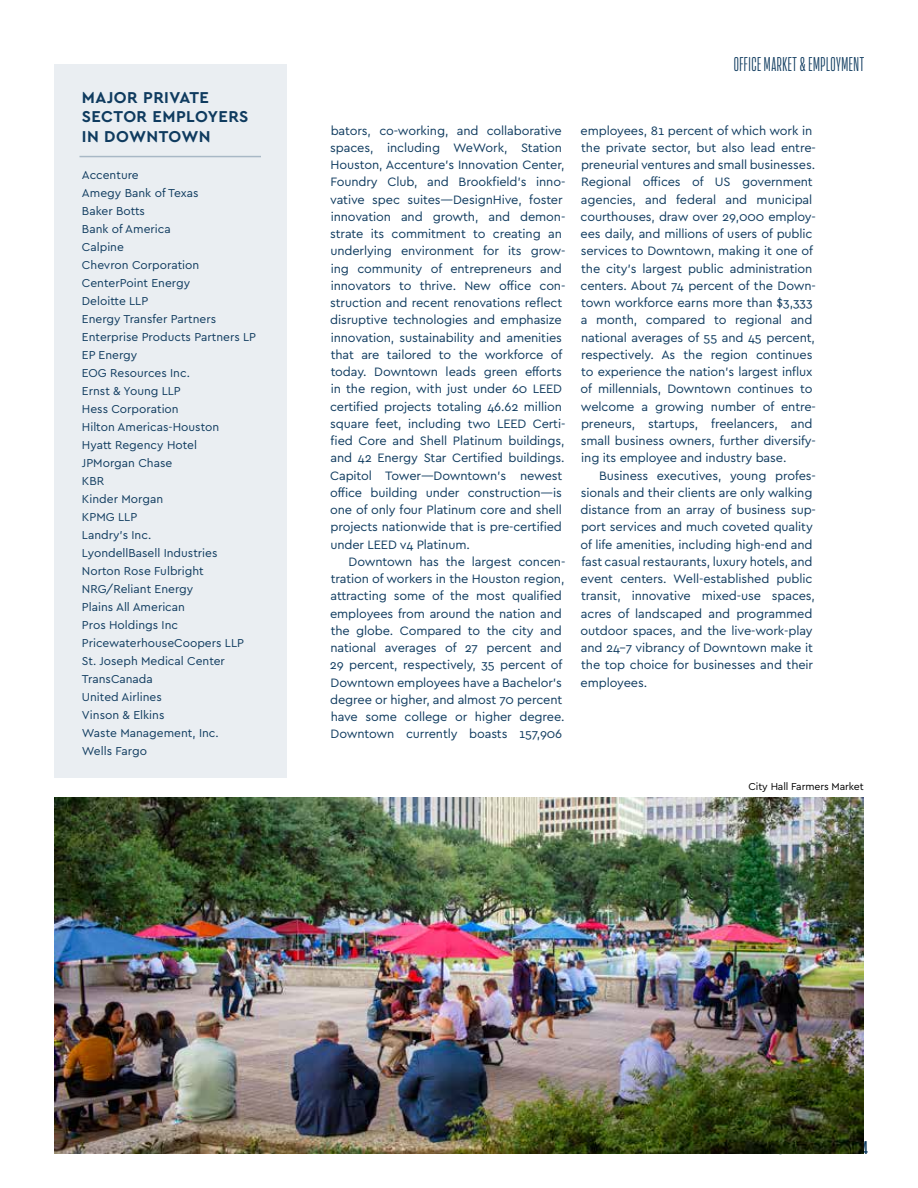
<style>
.page{position:relative;width:918px;height:1188px;background:#fff}
.page>*{position:absolute;margin:0;border:0;box-sizing:border-box;transform-origin:0 0}
.t1{font:19.5px "Action Cond Regular Grade 1";letter-spacing:.03em;color:#0f3b5f}
.t2{font:18px "Action Cond Bold Grade 1";color:#0f3b5f}
.t3{font:700 16.5px/19.5px "Cera";letter-spacing:.025em;color:#0f3b5f}
.t4{font:12.75px/17.2px "Cera";letter-spacing:-.01em;color:#0f3b5f}
.t5{font:12px/18px "Cera";color:#0f3b5f}
.t6{font:10.5px "Cera";letter-spacing:-.01em;color:#000}
</style>
<div class="page">
<img style="left:54px;top:797px;width:810px;height:357px">
<div style="left:54px;top:64px;width:232px;height:714px;background:#eaeef2"></div>
<hr style="left:80px;top:156px;width:181px;height:1px;background:#0f3b5f">
<p class="t3" style="left:82px;top:87px;width:168px">MAJOR PRIVATE<br>SECTOR EMPLOYERS<br>IN DOWNTOWN</p>
<p class="t5" style="left:82px;top:166px;width:176px">Accenture<br>Amegy Bank of Texas<br>Baker Botts<br>Bank of America<br>Calpine<br>Chevron Corporation<br>CenterPoint Energy<br>Deloitte LLP<br>Energy Transfer Partners<br>Enterprise Products Partners LP<br>EP Energy<br>EOG Resources Inc.<br>Ernst &amp; Young LLP<br>Hess Corporation<br>Hilton Americas-Houston<br>Hyatt Regency Hotel<br>JPMorgan Chase<br>KBR<br>Kinder Morgan<br>KPMG LLP<br>Landry’s Inc.<br>LyondellBasell Industries<br>Norton Rose Fulbright<br>NRG/Reliant Energy<br>Plains All American<br>Pros Holdings Inc<br>PricewaterhouseCoopers LLP<br>St. Joseph Medical Center<br>TransCanada<br>United Airlines<br>Vinson &amp; Elkins<br>Waste Management, Inc.<br>Wells Fargo</p>
<h1 class="t1" style="left:734px;top:54px;width:132px">OFFICE MARKET &amp; EMPLOYMENT</h1>
<p class="t4" style="left:330px;top:121px;width:237px">bators, co-working, and collaborative spaces, including WeWork, Station Houston, Accenture’s Innovation Center, Foundry Club, and Brookfield’s inno&shy;vative spec suites—DesignHive, foster innovation and growth, and demon&shy;strate its commitment to creating an underlying environment for its grow&shy;ing community of entrepreneurs and innovators to thrive. New office con&shy;struction and recent renovations reflect disruptive technologies and emphasize innovation, sustainability and amenities that are tailored to the workforce of today. Downtown leads green efforts in the region, with just under 60 LEED certified projects totaling 46.62 million square feet, including two LEED Certi&shy;fied Core and Shell Platinum buildings, and 42 Energy Star Certified buildings.<br>Capitol Tower—Downtown’s newest office building under construction—is one of only four Platinum core and shell projects nationwide that is pre-certified under LEED v4 Platinum.</p>
<p class="t4" style="left:330px;top:552px;width:237px;text-indent:19px">Downtown has the largest concen&shy;tration of workers in the Houston region, attracting some of the most qualified employees from around the nation and the globe. Compared to the city and national averages of 27 percent and 29 percent, respectively, 35 percent of Downtown employees have a Bachelor’s degree or higher, and almost 70 percent have some college or higher degree.<br>Downtown currently boasts 157,906</p>
<p class="t4" style="left:581px;top:121px;width:237px">employees, 81 percent of which work in the private sector, but also lead entre&shy;preneurial ventures and small businesses.<br>Regional offices of US government agencies, and federal and municipal courthouses, draw over 29,000 employ&shy;ees daily, and millions of users of public services to Downtown, making it one of the city’s largest public administration centers. About 74 percent of the Down&shy;town workforce earns more than $3,333 a month, compared to regional and national averages of 55 and 45 percent, respectively. As the region continues to experience the nation’s largest influx of millennials, Downtown continues to welcome a growing number of entre&shy;preneurs, startups, freelancers, and small business owners, further diversify&shy;ing its employee and industry base.</p>
<p class="t4" style="left:581px;top:466px;width:237px;text-indent:19px">Business executives, young profes&shy;sionals and their clients are only walking distance from an array of business sup&shy;port services and much coveted quality of life amenities, including high-end and fast casual restaurants, luxury hotels, and event centers. Well-established public transit, innovative mixed-use spaces, acres of landscaped and programmed outdoor spaces, and the live-work-play and 24-7 vibrancy of Downtown make it the top choice for businesses and their employees.</p>
<p class="t6" style="left:749px;top:779px;width:117px">City Hall Farmers Market</p>
<h2 class="t2" style="left:860px;top:1138px;width:10px">14</h2>
</div>
